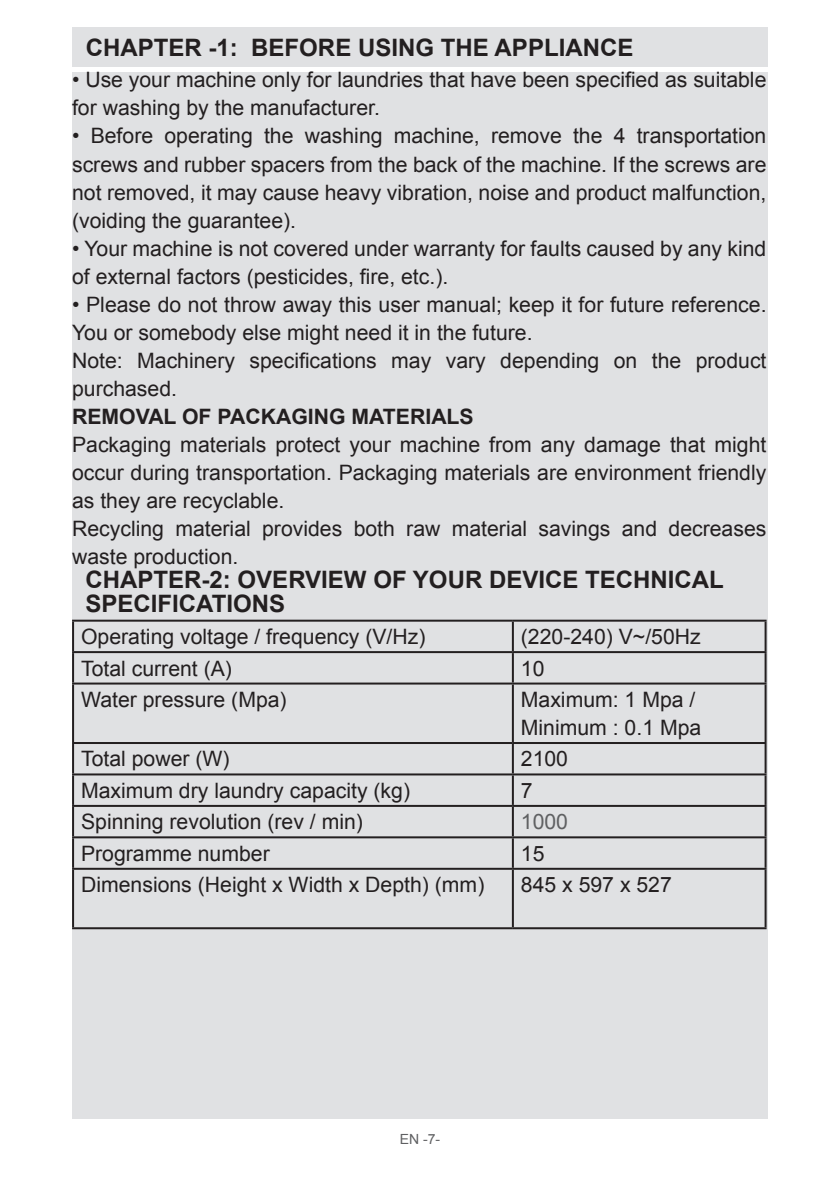
<style>
.page{position:relative;width:840px;height:1191px;background:#fff}
.page>*{position:absolute;margin:0;border:0;box-sizing:border-box;transform-origin:0 0}
.t1{font:700 24px/24px "Arial";color:#231f20}
.t2{font:21.2px/28px "Arial";color:#231f20}
.t3{font:700 21.2px "Arial";color:#231f20}
.t4{font:21.2px "Arial";color:#5f6062}
.t5{font:14px "Arial";color:#5f6062}
</style>
<div class="page">
<div style="left:72px;top:72px;width:695px;height:1047px;background:#e0e1e3"></div>
<div style="left:72px;top:27px;width:695px;height:40px;background:#e0e1e3"></div>
<hr style="left:72px;top:619px;width:440px;height:2px;background:#231f20">
<hr style="left:72px;top:621px;width:2px;height:30px;background:#231f20">
<hr style="left:512px;top:619px;width:254px;height:2px;background:#231f20">
<hr style="left:511px;top:621px;width:2px;height:30px;background:#231f20">
<hr style="left:764px;top:621px;width:2px;height:30px;background:#231f20">
<hr style="left:72px;top:651px;width:440px;height:2px;background:#231f20">
<hr style="left:72px;top:653px;width:2px;height:29px;background:#231f20">
<hr style="left:512px;top:651px;width:254px;height:2px;background:#231f20">
<hr style="left:511px;top:653px;width:2px;height:29px;background:#231f20">
<hr style="left:764px;top:653px;width:2px;height:29px;background:#231f20">
<hr style="left:72px;top:682px;width:440px;height:2px;background:#231f20">
<hr style="left:72px;top:684px;width:2px;height:58px;background:#231f20">
<hr style="left:512px;top:682px;width:254px;height:2px;background:#231f20">
<hr style="left:511px;top:684px;width:2px;height:58px;background:#231f20">
<hr style="left:764px;top:684px;width:2px;height:58px;background:#231f20">
<hr style="left:72px;top:742px;width:440px;height:2px;background:#231f20">
<hr style="left:72px;top:744px;width:2px;height:29px;background:#231f20">
<hr style="left:512px;top:742px;width:254px;height:2px;background:#231f20">
<hr style="left:511px;top:744px;width:2px;height:29px;background:#231f20">
<hr style="left:764px;top:744px;width:2px;height:29px;background:#231f20">
<hr style="left:72px;top:773px;width:440px;height:2px;background:#231f20">
<hr style="left:72px;top:775px;width:2px;height:30px;background:#231f20">
<hr style="left:512px;top:773px;width:254px;height:2px;background:#231f20">
<hr style="left:511px;top:775px;width:2px;height:30px;background:#231f20">
<hr style="left:764px;top:775px;width:2px;height:30px;background:#231f20">
<hr style="left:72px;top:805px;width:440px;height:2px;background:#231f20">
<hr style="left:72px;top:807px;width:2px;height:29px;background:#231f20">
<hr style="left:512px;top:805px;width:254px;height:2px;background:#231f20">
<hr style="left:511px;top:807px;width:2px;height:29px;background:#231f20">
<hr style="left:764px;top:807px;width:2px;height:29px;background:#231f20">
<hr style="left:72px;top:836px;width:440px;height:2px;background:#231f20">
<hr style="left:72px;top:838px;width:2px;height:29px;background:#231f20">
<hr style="left:512px;top:836px;width:254px;height:2px;background:#231f20">
<hr style="left:511px;top:838px;width:2px;height:29px;background:#231f20">
<hr style="left:764px;top:838px;width:2px;height:29px;background:#231f20">
<hr style="left:72px;top:867px;width:440px;height:2px;background:#231f20">
<hr style="left:72px;top:869px;width:2px;height:58px;background:#231f20">
<hr style="left:512px;top:867px;width:254px;height:2px;background:#231f20">
<hr style="left:511px;top:869px;width:2px;height:58px;background:#231f20">
<hr style="left:764px;top:869px;width:2px;height:58px;background:#231f20">
<hr style="left:72px;top:927px;width:440px;height:2px;background:#231f20">
<hr style="left:512px;top:927px;width:254px;height:2px;background:#231f20">
<p class="t1" style="left:86px;top:36px;width:549px">CHAPTER -1: BEFORE USING THE APPLIANCE</p>
<p class="t2" style="left:72px;top:66px;width:695px">• Use your machine only for laundries that have been specified as suitable for washing by the manufacturer.</p>
<p class="t2" style="left:72px;top:122px;width:695px;text-align:justify">• Before operating the washing machine, remove the 4 transportation screws and rubber spacers from the back of the machine. If the screws are not removed, it may cause heavy vibration, noise and product malfunction, (voiding the guarantee).</p>
<p class="t2" style="left:72px;top:234px;width:695px">• Your machine is not covered under warranty for faults caused by any kind of external factors (pesticides, fire, etc.).</p>
<p class="t2" style="left:72px;top:290px;width:695px">• Please do not throw away this user manual; keep it for future reference.<br>You or somebody else might need it in the future.</p>
<p class="t2" style="left:72px;top:346px;width:695px">Note: Machinery specifications may vary depending on the product purchased.</p>
<p class="t3" style="left:72px;top:402px;width:403px">REMOVAL OF PACKAGING MATERIALS</p>
<p class="t2" style="left:72px;top:430px;width:695px;text-align:justify">Packaging materials protect your machine from any damage that might occur during transportation. Packaging materials are environment friendly as they are recyclable.</p>
<p class="t2" style="left:72px;top:514px;width:695px">Recycling material provides both raw material savings and decreases waste production.</p>
<p class="t1" style="left:85px;top:568px;width:639px">CHAPTER-2: OVERVIEW OF YOUR DEVICE TECHNICAL<br>SPECIFICATIONS</p>
<p class="t2" style="left:81px;top:623px;width:346px">Operating voltage / frequency (V/Hz)</p>
<p class="t2" style="left:520px;top:623px;width:181px">(220-240) V~/50Hz</p>
<p class="t2" style="left:81px;top:654px;width:152px">Total current (A)</p>
<p class="t2" style="left:520px;top:654px;width:25px">10</p>
<p class="t2" style="left:81px;top:686px;width:207px">Water pressure (Mpa)</p>
<p class="t2" style="left:520px;top:686px;width:176px">Maximum: 1 Mpa /</p>
<p class="t2" style="left:520px;top:714px;width:182px">Minimum : 0.1 Mpa</p>
<p class="t2" style="left:81px;top:745px;width:150px">Total power (W)</p>
<p class="t2" style="left:520px;top:745px;width:49px">2100</p>
<p class="t2" style="left:81px;top:776px;width:330px">Maximum dry laundry capacity (kg)</p>
<p class="t2" style="left:520px;top:776px;width:13px">7</p>
<p class="t2" style="left:81px;top:808px;width:283px">Spinning revolution (rev / min)</p>
<p class="t4" style="left:520px;top:808px;width:49px">1000</p>
<p class="t2" style="left:81px;top:839px;width:190px">Programme number</p>
<p class="t2" style="left:520px;top:839px;width:25px">15</p>
<p class="t2" style="left:81px;top:871px;width:404px">Dimensions (Height x Width x Depth) (mm)</p>
<p class="t2" style="left:520px;top:871px;width:152px">845 x 597 x 527</p>
<p class="t5" style="left:399px;top:1129px;width:42px">EN -7-</p>
</div>
